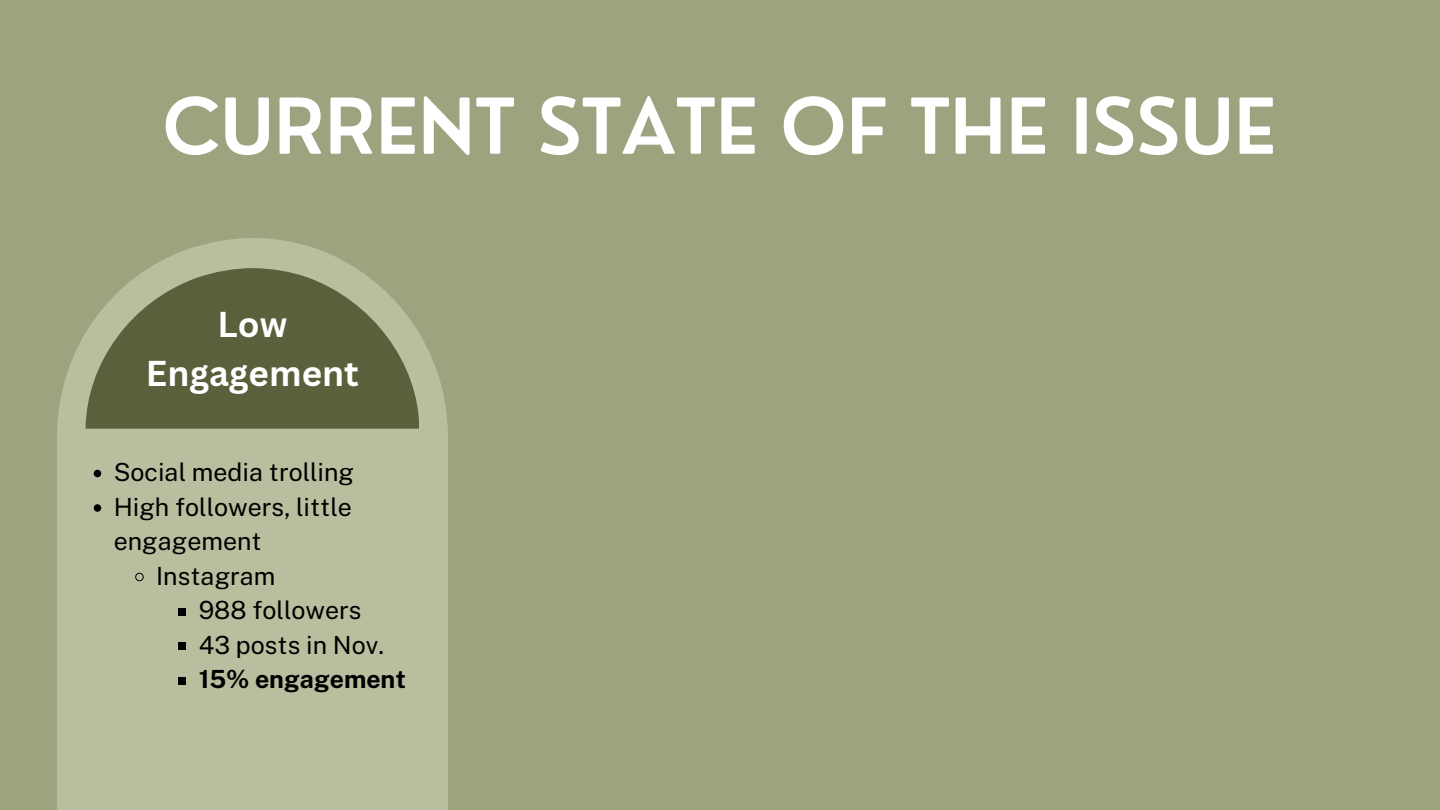
<style>
.page{position:relative;width:1440px;height:810px;background:#9ca37e}
.page>*{position:absolute;margin:0;border:0;box-sizing:border-box;transform-origin:0 0}
.t1{font:600 75px "Nourd";color:#fff}
.t2{font:700 35px "Canva Sans";color:#fff}
.t3{font:25px/34.5px "Public Sans";color:#000}
.t4{font:700 25px "Public Sans";color:#000}
</style>
<div class="page">
<svg style="left:57px;top:238px;width:391px;height:572px;background:#b6bc9b"></svg>
<svg style="left:86px;top:268px;width:333px;height:161px;background:#6c734f"></svg>
<svg style="left:94px;top:470px;width:7px;height:7px"></svg>
<svg style="left:94px;top:504px;width:7px;height:8px"></svg>
<svg style="left:135px;top:572px;width:9px;height:10px"></svg>
<div style="left:178px;top:608px;width:8px;height:7px;background:#000"></div>
<div style="left:178px;top:642px;width:8px;height:8px;background:#000"></div>
<div style="left:178px;top:677px;width:8px;height:7px;background:#000"></div>
<p class="t1" style="left:162px;top:79px;width:1115px">CURRENT STATE OF THE ISSUE</p>
<p class="t2" style="left:218px;top:300px;width:71px">Low</p>
<p class="t2" style="left:146px;top:349px;width:214px">Engagement</p>
<p class="t3" style="left:114px;top:455px;width:242px">Social media trolling</p>
<p class="t3" style="left:114px;top:489px;width:240px">High followers, little engagement</p>
<p class="t3" style="left:156px;top:558px;width:121px">Instagram</p>
<p class="t3" style="left:199px;top:593px;width:165px">988 followers</p>
<p class="t3" style="left:199px;top:627px;width:187px">43 posts in Nov.</p>
<p class="t4" style="left:199px;top:664px;width:209px">15% engagement</p>
</div>
